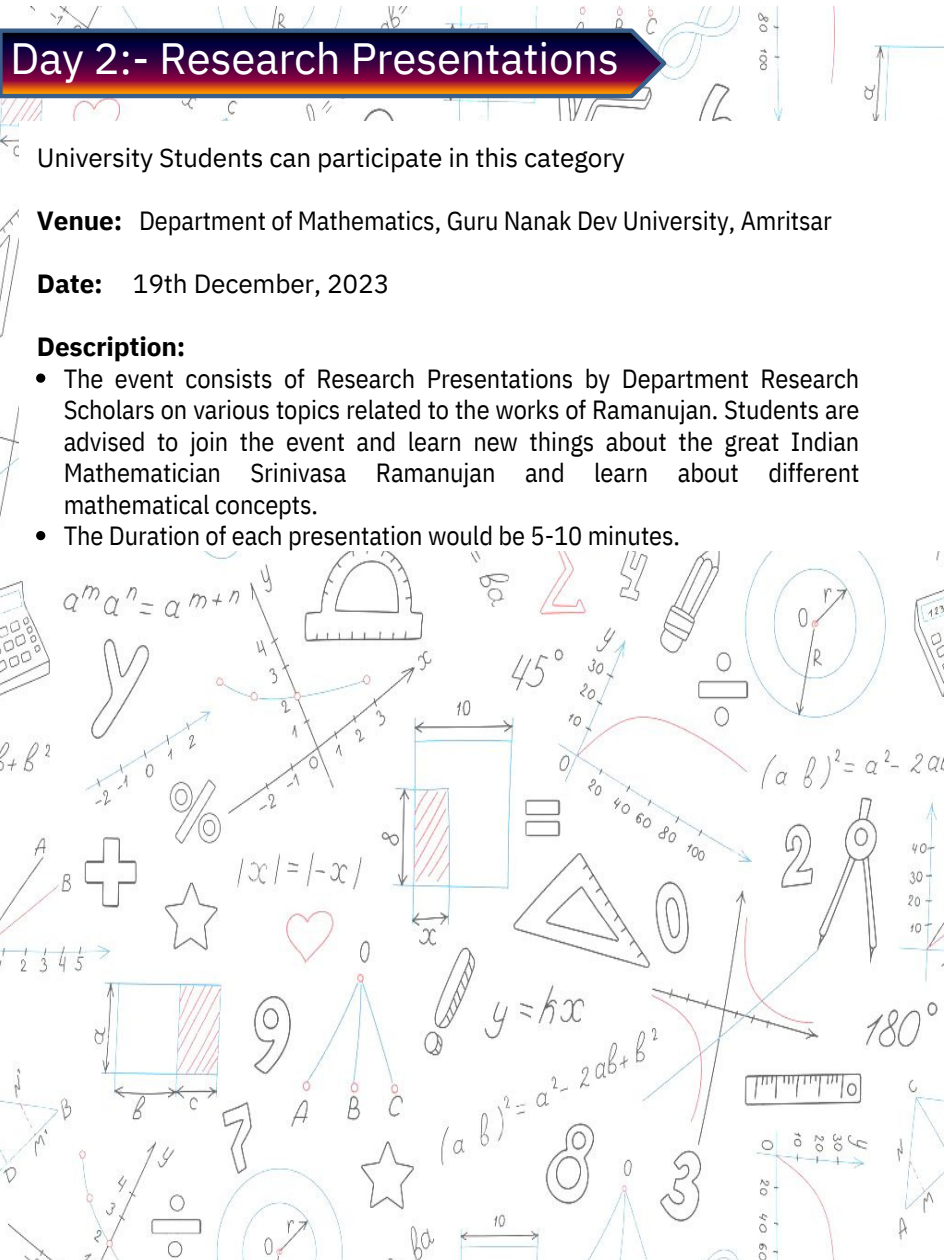
<style>
.page{position:relative;width:945px;height:1260px;background:#fff}
.page>*{position:absolute;margin:0;border:0;box-sizing:border-box;transform-origin:0 0}
.t1{font:43.75px "IBM Plex Sans";letter-spacing:-.005em;color:#fff}
.t2{font:26.25px/31.5px "IBM Plex Sans Cond";letter-spacing:-.005em;color:#000;text-align:justify}
.t3{font:26.25px "IBM Plex Sans";letter-spacing:-.005em;color:#000}
.t4{font:700 26.25px "IBM Plex Sans";letter-spacing:-.005em;color:#000}
.s1{font-weight:700}
</style>
<div class="page">
<img style="left:0;top:7px;width:943px;height:1253px">
<svg style="left:0;top:26px;width:670px;height:74px;background:#5e2e4d"></svg>
<div style="left:19px;top:122px;width:924px;height:429px;background:#fff"></div>
<svg style="left:36px;top:374px;width:9px;height:9px"></svg>
<svg style="left:36px;top:531px;width:9px;height:9px"></svg>
<p class="t1" style="left:10px;top:29px;width:611px">Day 2:- Research Presentations</p>
<p class="t3" style="left:37px;top:141px;width:590px">University Students can participate in this category</p>
<p class="t4" style="left:37px;top:204px;width:87px">Venue:</p>
<p class="t2" style="left:139px;top:205px;width:694px">Department of Mathematics, Guru Nanak Dev University, Amritsar</p>
<p class="t3" style="left:37px;top:267px;width:354px"><span class="s1">Date:</span> 19th December, 2023</p>
<p class="t4" style="left:37px;top:330px;width:150px">Description:</p>
<p class="t2" style="left:64px;top:362px;width:797px">The event consists of Research Presentations by Department Research Scholars on various topics related to the works of Ramanujan. Students are advised to join the event and learn new things about the great Indian Mathematician Srinivasa Ramanujan and learn about different mathematical concepts.</p>
<p class="t2" style="left:64px;top:520px;width:618px">The Duration of each presentation would be 5-10 minutes.</p>
</div>
